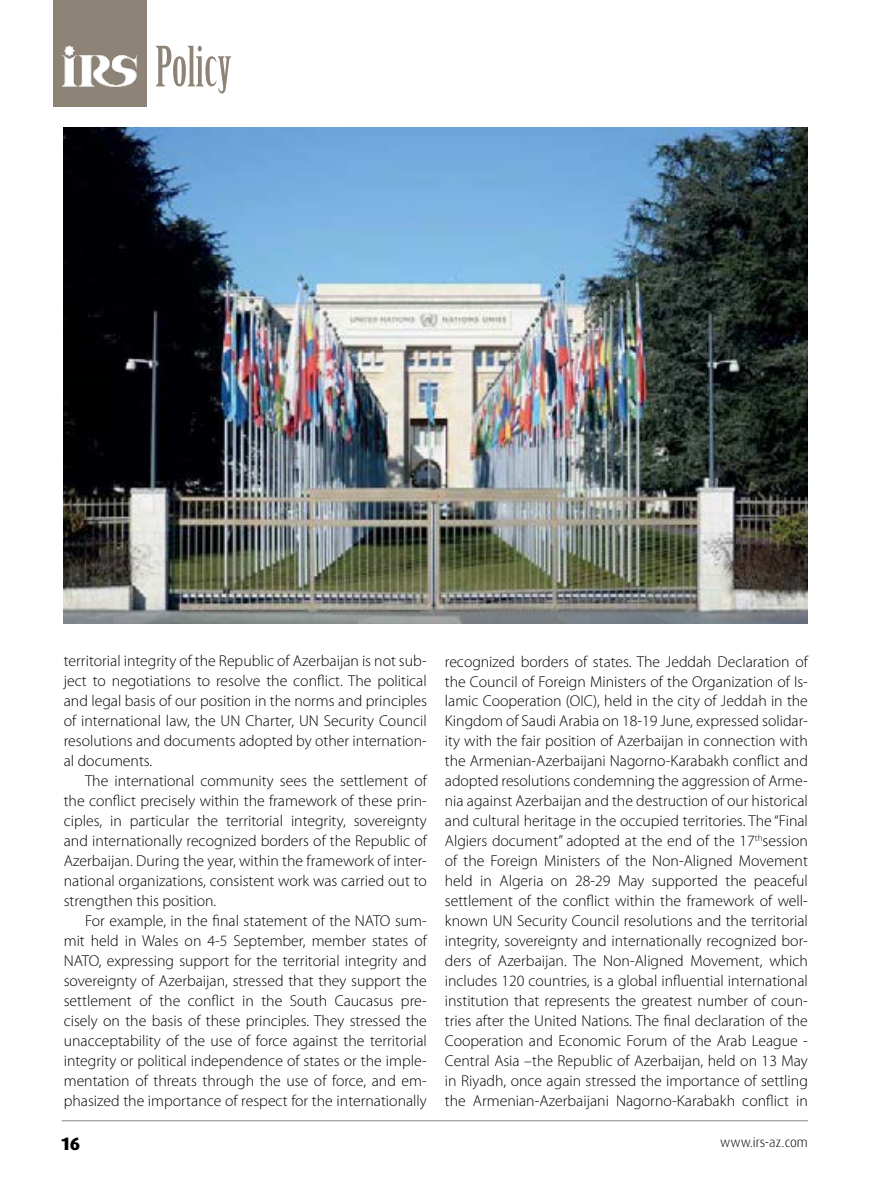
<style>
.page{position:relative;width:893px;height:1191px;background:#fff}
.page>*{position:absolute;margin:0;border:0;box-sizing:border-box;transform-origin:0 0}
.t1{font:54.15px "Birch Std";color:#8d8377}
.t2{font:800 18px "Dax Pro";color:#000}
.t3{font:300 15.75px/20px "Myriad Pro";color:#000;text-align:justify}
.t4{font:300 13.5px "Dax Pro";color:#000}
</style>
<div class="page">
<hr style="left:62px;top:1120px;width:746px;height:1px;background:#808285">
<div style="left:53px;top:0;width:94px;height:106px;background:#8d8377"></div>
<img style="left:61px;top:45px;width:76px;height:41px">
<img style="left:64px;top:128px;width:744px;height:496px">
<h1 class="t1" style="left:155px;top:36px;width:78px">Policy</h1>
<p class="t3" style="left:64px;top:651px;width:365px">territorial integrity of the Republic of Azerbaijan is not sub&shy;ject to negotiations to resolve the conflict. The political and legal basis of our position in the norms and principles of international law, the UN Charter, UN Security Council resolutions and documents adopted by other internation&shy;al documents.</p>
<p class="t3" style="left:64px;top:771px;width:365px;text-indent:21px">The international community sees the settlement of the conflict precisely within the framework of these prin&shy;ciples, in particular the territorial integrity, sovereignty and internationally recognized borders of the Republic of Azerbaijan. During the year, within the framework of inter&shy;national organizations, consistent work was carried out to strengthen this position.</p>
<p class="t3" style="left:64px;top:911px;width:365px;text-indent:21px">For example, in the final statement of the NATO sum&shy;mit held in Wales on 4-5 September, member states of NATO, expressing support for the territorial integrity and sovereignty of Azerbaijan, stressed that they support the settlement of the conflict in the South Caucasus pre&shy;cisely on the basis of these principles. They stressed the unacceptability of the use of force against the territorial integrity or political independence of states or the imple&shy;mentation of threats through the use of force, and em&shy;phasized the importance of respect for the internationally</p>
<p class="t3" style="left:445px;top:651px;width:365px">recognized borders of states. The Jeddah Declaration of the Council of Foreign Ministers of the Organization of Is&shy;lamic Cooperation (OIC), held in the city of Jeddah in the Kingdom of Saudi Arabia on 18-19 June, expressed solidar&shy;ity with the fair position of Azerbaijan in connection with the Armenian-Azerbaijani Nagorno-Karabakh conflict and adopted resolutions condemning the aggression of Arme&shy;nia against Azerbaijan and the destruction of our historical and cultural heritage in the occupied territories. The “Final Algiers document” adopted at the end of the 17<sup>th</sup>session of the Foreign Ministers of the Non-Aligned Movement held in Algeria on 28-29 May supported the peaceful settlement of the conflict within the framework of well&shy;known UN Security Council resolutions and the territorial integrity, sovereignty and internationally recognized bor&shy;ders of Azerbaijan. The Non-Aligned Movement, which includes 120 countries, is a global influential international institution that represents the greatest number of coun&shy;tries after the United Nations. The final declaration of the Cooperation and Economic Forum of the Arab League - Central Asia –the Republic of Azerbaijan, held on 13 May in Riyadh, once again stressed the importance of settling the Armenian-Azerbaijani Nagorno-Karabakh conflict in</p>
<p class="t2" style="left:62px;top:1131px;width:20px">16</p>
<p class="t4" style="left:720px;top:1133px;width:89px">www.irs-az.com</p>
</div>
